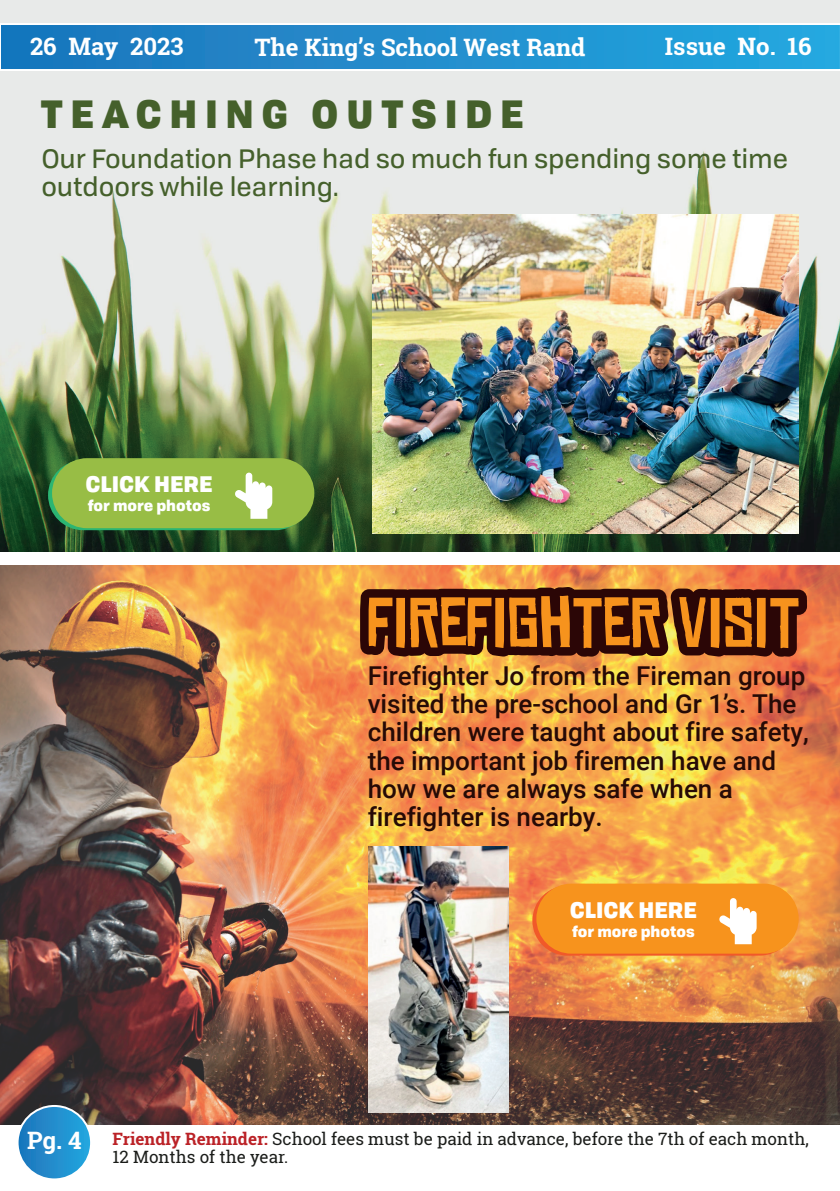
<style>
.page{position:relative;width:840px;height:1191px;background:#fff}
.page>*{position:absolute;margin:0;border:0;box-sizing:border-box;transform-origin:0 0}
.t1{font:900 38px "Tofino";letter-spacing:.2em;color:#45602b}
.t2{font:500 26px/28px "Roboto";color:#260a06}
.t3{font:26px/28px "Tofino";color:#45602b}
.t4{font:700 24px "Roboto Slab";color:#fff}
.t5{font:900 21.6px "Tofino";color:#fff}
.t6{font:17px/18.4px "Roboto Slab";color:#1a1c19}
.t7{font:900 15px "Tofino";color:#fff}
.s1{font-weight:700;color:#bb2227}
</style>
<div class="page">
<img style="left:0;top:0;width:839px;height:552px">
<img style="left:0;top:565px;width:839px;height:559px">
<svg style="left:18px;top:1106px;width:73px;height:73px;background:#2790ce"></svg>
<div style="left:17px;top:1105px;width:75px;height:75px;border:2px solid #fff;border-radius:50%"></div>
<svg style="left:0;top:23px;width:839px;height:48px;background:#3297d1"></svg>
<svg style="left:48px;top:460px;width:262px;height:70px"></svg>
<div style="left:52px;top:458px;width:262px;height:70px;background:#98bd45;border-radius:35px"></div>
<svg style="left:235px;top:472px;width:37px;height:47px"></svg>
<img style="left:372px;top:214px;width:426px;height:319px">
<svg style="left:360px;top:587px;width:446px;height:69px;background:#824413"></svg>
<img style="left:368px;top:846px;width:140px;height:266px">
<svg style="left:532px;top:885px;width:262px;height:70px"></svg>
<div style="left:536px;top:883px;width:262px;height:70px;background:#f7931d;border-radius:35px"></div>
<svg style="left:719px;top:898px;width:37px;height:46px"></svg>
<p class="t4" style="left:30px;top:30px;width:155px">26 May 2023</p>
<p class="t4" style="left:254px;top:31px;width:332px">The King’s School West Rand</p>
<p class="t4" style="left:664px;top:30px;width:148px">Issue No. 16</p>
<h1 class="t1" style="left:41px;top:82px;width:484px">TEACHING OUTSIDE</h1>
<p class="t3" style="left:42px;top:143px;width:747px">Our Foundation Phase had so much fun spending some time outdoors while learning.</p>
<p class="t5" style="left:85px;top:466px;width:129px">CLICK HERE</p>
<p class="t7" style="left:88px;top:493px;width:124px">for more photos</p>
<p class="t2" style="left:367px;top:661px;width:442px">Firefighter Jo from the Fireman group visited the pre-school and Gr 1’s. The children were taught about fire safety, the important job firemen have and how we are always safe when a firefighter is nearby.</p>
<p class="t5" style="left:569px;top:891px;width:129px">CLICK HERE</p>
<p class="t7" style="left:572px;top:918px;width:124px">for more photos</p>
<p class="t4" style="left:27px;top:1124px;width:56px">Pg. 4</p>
<p class="t6" style="left:113px;top:1129px;width:697px"><span class="s1">Friendly Reminder:</span> School fees must be paid in advance, before the 7th of each month,<br>12 Months of the year.</p>
</div>
